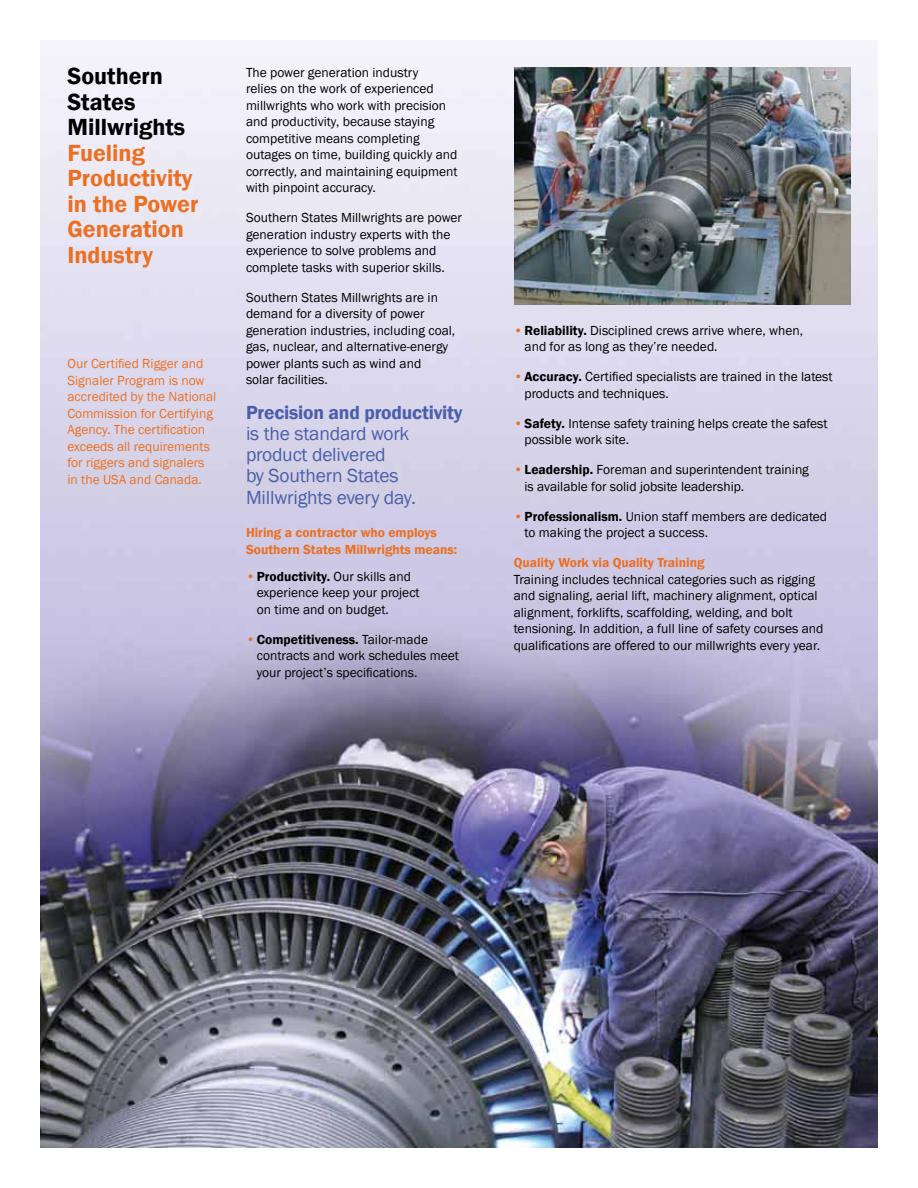
<style>
.page{position:relative;width:918px;height:1188px;background:#fff}
.page>*{position:absolute;margin:0;border:0;box-sizing:border-box;transform-origin:0 0}
.t1{font:600 24px/25.5px "Franklin Gothic";color:#ea7024}
.t2{font:600 24px/25.5px "Franklin Gothic";color:#000}
.t3{font:19.5px/21.5px "Franklin Gothic";letter-spacing:-.01em;color:#4b5eaa}
.t4{font:600 19.5px "Franklin Gothic";letter-spacing:-.01em;color:#4b5eaa}
.t5{font:13.5px/16.5px "Franklin Gothic";color:#000}
.t6{font:13.5px/16.5px "Franklin Gothic";color:#ea7024}
.t7{font:600 13.5px/16.5px "Franklin Gothic";color:#ea7024}
.s1{color:#ea7024}
.s2{font-weight:600}
</style>
<div class="page">
<img style="left:40px;top:40px;width:838px;height:1108px">
<img style="left:514px;top:68px;width:336px;height:237px">
<h1 class="t2" style="left:68px;top:64px;width:119px">Southern<br>States<br>Millwrights</h1>
<h1 class="t1" style="left:68px;top:140px;width:132px">Fueling<br>Productivity in the Power<br>Generation<br>Industry</h1>
<p class="t6" style="left:68px;top:356px;width:150px">Our Certified Rigger and<br>Signaler Program is now accredited by the National<br>Commission for Certifying<br>Agency. The certification exceeds all requirements for riggers and signalers in the USA and Canada.</p>
<p class="t5" style="left:246px;top:64px;width:213px">The power generation industry<br>relies on the work of experienced millwrights who work with precision and productivity, because staying competitive means completing outages on time, building quickly and correctly, and maintaining equipment with pinpoint accuracy.</p>
<p class="t5" style="left:246px;top:210px;width:217px">Southern States Millwrights are power generation industry experts with the experience to solve problems and complete tasks with superior skills.</p>
<p class="t5" style="left:246px;top:289px;width:211px">Southern States Millwrights are in demand for a diversity of power generation industries, including coal, gas, nuclear, and alternative-energy power plants such as wind and<br>solar facilities.</p>
<h2 class="t4" style="left:246px;top:400px;width:218px">Precision and productivity</h2>
<h2 class="t3" style="left:246px;top:423px;width:171px">is the standard work product delivered<br>by Southern States<br>Millwrights every day.</h2>
<p class="t7" style="left:246px;top:525px;width:213px">Hiring a contractor who employs<br>Southern States Millwrights means:</p>
<p class="t5" style="left:257px;top:568px;width:165px;text-indent:-11px"><span class="s1">•</span> <span class="s2">Productivity.</span> Our skills and experience keep your project on time and on budget.</p>
<p class="t5" style="left:257px;top:631px;width:204px;text-indent:-11px"><span class="s1">•</span> <span class="s2">Competitiveness.</span> Tailor-made contracts and work schedules meet your project’s specifications.</p>
<p class="t5" style="left:525px;top:322px;width:280px;text-indent:-11px"><span class="s1">•</span> <span class="s2">Reliability.</span> Disciplined crews arrive where, when, and for as long as they’re needed.</p>
<p class="t5" style="left:525px;top:369px;width:310px;text-indent:-11px"><span class="s1">•</span> <span class="s2">Accuracy.</span> Certified specialists are trained in the latest products and techniques.</p>
<p class="t5" style="left:525px;top:415px;width:305px;text-indent:-11px"><span class="s1">•</span> <span class="s2">Safety.</span> Intense safety training helps create the safest possible work site.</p>
<p class="t5" style="left:525px;top:462px;width:286px;text-indent:-11px"><span class="s1">•</span> <span class="s2">Leadership.</span> Foreman and superintendent training is available for solid jobsite leadership.</p>
<p class="t5" style="left:525px;top:508px;width:304px;text-indent:-11px"><span class="s1">•</span> <span class="s2">Professionalism.</span> Union staff members are dedicated to making the project a success.</p>
<p class="t7" style="left:514px;top:555px;width:192px">Quality Work via Quality Training</p>
<p class="t5" style="left:514px;top:571px;width:311px">Training includes technical categories such as rigging and signaling, aerial lift, machinery alignment, optical alignment, forklifts, scaffolding, welding, and bolt tensioning. In addition, a full line of safety courses and qualifications are offered to our millwrights every year.</p>
</div>
